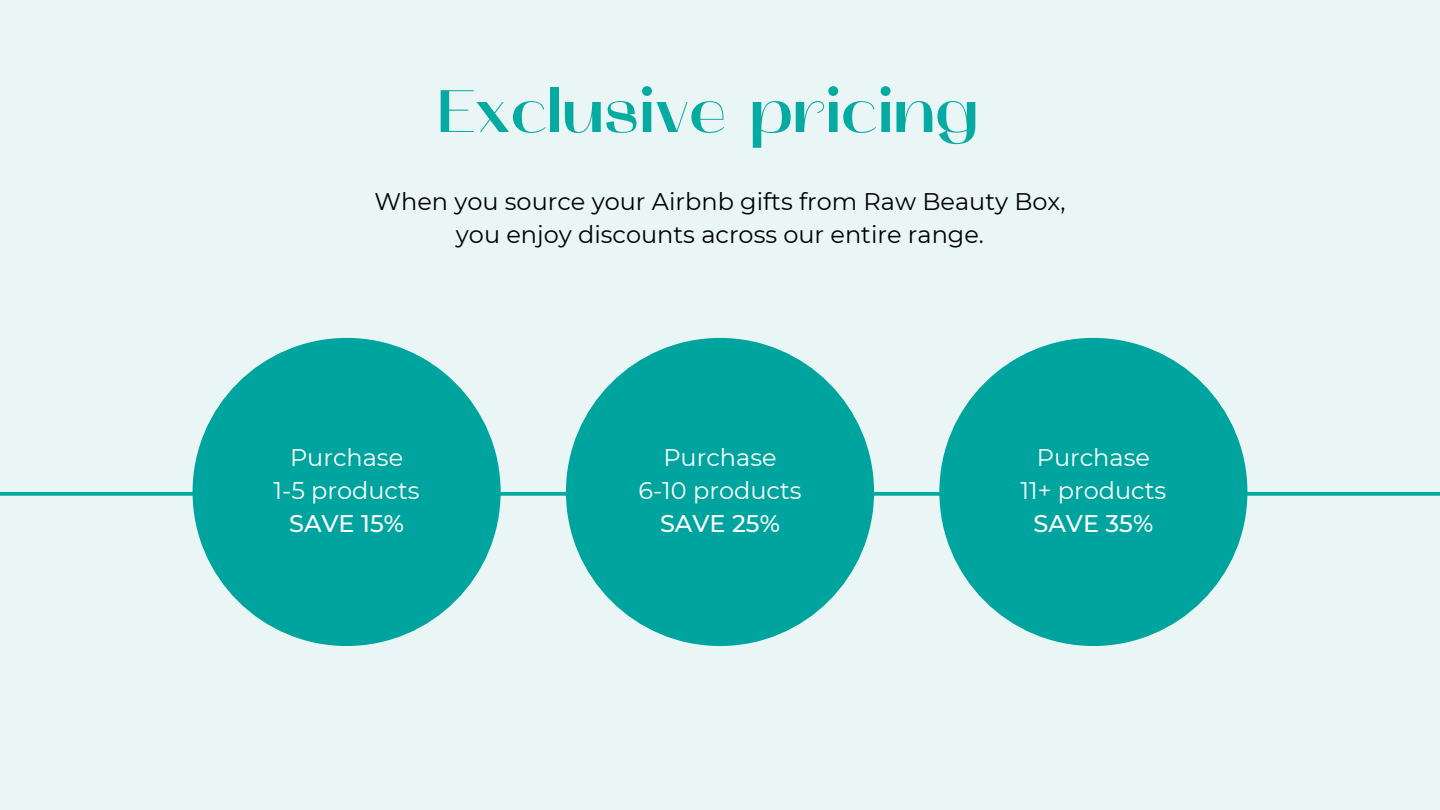
<style>
.page{position:relative;width:1440px;height:810px;background:#e9f6f5}
.page>*{position:absolute;margin:0;border:0;box-sizing:border-box;transform-origin:0 0}
.t1{font:700 60px "Mak";color:#05aaa1}
.t2{font:24px/33px "Montserrat";color:#000;text-align:center}
.t3{font:24px/33px "Montserrat";color:#fff;text-align:center}
.t4{font:500 24px "Montserrat";color:#fff}
</style>
<div class="page">
<svg style="left:0;top:492px;width:1440px;height:4px;background:#14afa6"></svg>
<div style="left:193px;top:338px;width:308px;height:308px;background:#00a49e;border-radius:50%"></div>
<div style="left:566px;top:338px;width:308px;height:308px;background:#00a49e;border-radius:50%"></div>
<div style="left:939px;top:338px;width:308px;height:308px;background:#00a49e;border-radius:50%"></div>
<h1 class="t1" style="left:438px;top:79px;width:542px">Exclusive pricing</h1>
<p class="t2" style="left:374px;top:184px;width:693px">When you source your Airbnb gifts from Raw Beauty Box, you enjoy discounts across our entire range.</p>
<p class="t3" style="left:274px;top:440px;width:148px">Purchase<br>1-5 products</p>
<p class="t4" style="left:289px;top:507px;width:116px">SAVE 15%</p>
<p class="t3" style="left:638px;top:440px;width:164px">Purchase<br>6-10 products</p>
<p class="t4" style="left:660px;top:507px;width:121px">SAVE 25%</p>
<p class="t3" style="left:1020px;top:440px;width:147px">Purchase<br>11+ products</p>
<p class="t4" style="left:1033px;top:507px;width:121px">SAVE 35%</p>
</div>
